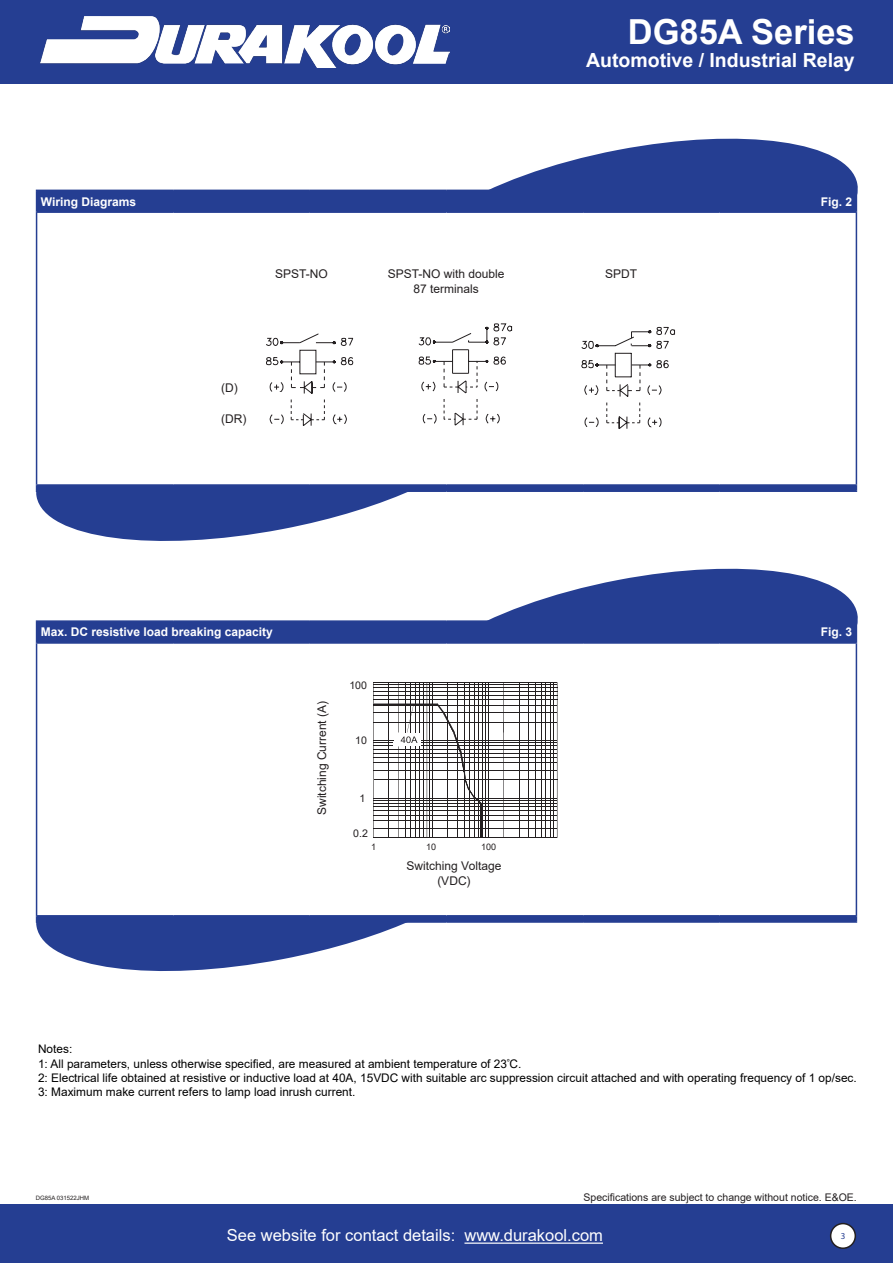
<style>
.page{position:relative;width:893px;height:1263px;background:#fff}
.page>*{position:absolute;margin:0;border:0;box-sizing:border-box;transform-origin:0 0}
.t1{font:700 34.5px "Arial";color:#fff}
.t2{font:700 19.5px "Arial";color:#fff}
.t3{font:16.5px "Arial";color:#fff}
.t4{font:12px/14.4px "Arial";color:#231f20;text-align:center}
.IoC_Hyperlink{font:700 12px "Arial";color:#fff}
.t5{font:11.85px "Arial";color:#000}
.t6{font:10.65px "Arial";color:#231f20}
.t7{font:10.5px "Arial";color:#231f20}
.IoC_Hyperlink-2{font:9px "Arial";color:#231f20}
.t8{font:9px "Myriad Pro";color:#253e92}
.t9{font:6px "Arial";color:#231f20}
</style>
<div class="page">
<div style="left:0;top:0;width:893px;height:84px;background:#253e92"></div>
<div style="left:0;top:1204px;width:893px;height:59px;background:#253e92"></div>
<div style="left:831px;top:1223px;width:24px;height:25px;background:#fff;border-radius:50%"></div>
<div style="left:830px;top:1223px;width:26px;height:26px;border:2px solid #231f20;border-radius:50%"></div>
<hr style="left:464px;top:1242px;width:139px;height:2px;background:#fff">
<img style="left:41px;top:16px;width:408px;height:52px">
<div style="left:37px;top:191px;width:819px;height:299px;background:#253e92"></div>
<div style="left:37px;top:212px;width:819px;height:273px;background:#fff"></div>
<hr style="left:36px;top:484px;width:137px;height:2px;background:#253e92">
<hr style="left:173px;top:484px;width:137px;height:2px;background:#253e92">
<hr style="left:310px;top:484px;width:136px;height:2px;background:#253e92">
<hr style="left:446px;top:484px;width:137px;height:2px;background:#253e92">
<hr style="left:583px;top:484px;width:137px;height:2px;background:#253e92">
<hr style="left:720px;top:484px;width:137px;height:2px;background:#253e92">
<hr style="left:310px;top:490px;width:136px;height:2px;background:#253e92">
<hr style="left:446px;top:490px;width:137px;height:2px;background:#253e92">
<hr style="left:583px;top:490px;width:137px;height:2px;background:#253e92">
<hr style="left:720px;top:490px;width:137px;height:2px;background:#253e92">
<hr style="left:36px;top:213px;width:1px;height:271px;background:#253e92">
<hr style="left:856px;top:213px;width:1px;height:271px;background:#253e92">
<hr style="left:310px;top:190px;width:136px;height:1px;background:#253e92">
<hr style="left:446px;top:190px;width:137px;height:1px;background:#253e92">
<svg style="left:446px;top:191px;width:1px;height:20px"></svg>
<svg style="left:453px;top:138px;width:405px;height:73px"></svg>
<hr style="left:310px;top:211px;width:136px;height:2px;background:#253e92">
<hr style="left:446px;top:211px;width:137px;height:2px;background:#253e92">
<hr style="left:583px;top:211px;width:137px;height:2px;background:#253e92">
<hr style="left:720px;top:211px;width:137px;height:2px;background:#253e92">
<hr style="left:36px;top:190px;width:137px;height:1px;background:#253e92">
<svg style="left:36px;top:191px;width:1px;height:20px"></svg>
<hr style="left:173px;top:190px;width:137px;height:1px;background:#253e92">
<hr style="left:309px;top:191px;width:2px;height:20px;background:#253e92">
<hr style="left:36px;top:211px;width:137px;height:2px;background:#253e92">
<hr style="left:173px;top:211px;width:137px;height:2px;background:#253e92">
<svg style="left:266px;top:323px;width:409px;height:106px"></svg>
<div style="left:37px;top:622px;width:819px;height:299px;background:#253e92"></div>
<div style="left:37px;top:643px;width:819px;height:273px;background:#fff"></div>
<hr style="left:36px;top:915px;width:137px;height:1px;background:#253e92">
<hr style="left:173px;top:915px;width:137px;height:1px;background:#253e92">
<hr style="left:310px;top:915px;width:136px;height:1px;background:#253e92">
<hr style="left:446px;top:915px;width:137px;height:1px;background:#253e92">
<hr style="left:583px;top:915px;width:137px;height:1px;background:#253e92">
<hr style="left:720px;top:915px;width:137px;height:1px;background:#253e92">
<hr style="left:310px;top:921px;width:136px;height:2px;background:#253e92">
<hr style="left:446px;top:921px;width:137px;height:2px;background:#253e92">
<hr style="left:583px;top:921px;width:137px;height:2px;background:#253e92">
<hr style="left:720px;top:921px;width:137px;height:2px;background:#253e92">
<hr style="left:36px;top:644px;width:1px;height:271px;background:#253e92">
<hr style="left:856px;top:644px;width:1px;height:271px;background:#253e92">
<hr style="left:310px;top:620px;width:136px;height:2px;background:#253e92">
<hr style="left:446px;top:620px;width:137px;height:2px;background:#253e92">
<svg style="left:446px;top:622px;width:1px;height:20px"></svg>
<svg style="left:453px;top:568px;width:405px;height:74px"></svg>
<hr style="left:310px;top:642px;width:136px;height:2px;background:#253e92">
<hr style="left:446px;top:642px;width:137px;height:2px;background:#253e92">
<hr style="left:583px;top:642px;width:137px;height:2px;background:#253e92">
<hr style="left:720px;top:642px;width:137px;height:2px;background:#253e92">
<hr style="left:36px;top:620px;width:137px;height:2px;background:#253e92">
<svg style="left:36px;top:622px;width:1px;height:20px"></svg>
<hr style="left:173px;top:620px;width:137px;height:2px;background:#253e92">
<hr style="left:309px;top:622px;width:2px;height:20px;background:#253e92">
<hr style="left:36px;top:642px;width:137px;height:2px;background:#253e92">
<hr style="left:173px;top:642px;width:137px;height:2px;background:#253e92">
<svg style="left:36px;top:486px;width:381px;height:55px"></svg>
<svg style="left:36px;top:916px;width:381px;height:55px"></svg>
<hr style="left:373px;top:837px;width:184px;height:1px;background:#231f20">
<hr style="left:373px;top:828px;width:184px;height:1px;background:#231f20">
<hr style="left:373px;top:820px;width:184px;height:1px;background:#231f20">
<hr style="left:373px;top:815px;width:184px;height:1px;background:#231f20">
<hr style="left:373px;top:811px;width:184px;height:1px;background:#231f20">
<hr style="left:373px;top:806px;width:184px;height:1px;background:#231f20">
<hr style="left:373px;top:803px;width:184px;height:1px;background:#231f20">
<hr style="left:373px;top:800px;width:184px;height:1px;background:#231f20">
<hr style="left:373px;top:798px;width:184px;height:1px;background:#231f20">
<hr style="left:374px;top:780px;width:183px;height:1px;background:#231f20">
<hr style="left:519px;top:682px;width:1px;height:156px;background:#231f20">
<hr style="left:528px;top:682px;width:1px;height:156px;background:#231f20">
<hr style="left:535px;top:682px;width:1px;height:156px;background:#231f20">
<hr style="left:541px;top:682px;width:1px;height:156px;background:#231f20">
<hr style="left:545px;top:682px;width:1px;height:156px;background:#231f20">
<hr style="left:550px;top:682px;width:1px;height:156px;background:#231f20">
<hr style="left:554px;top:682px;width:1px;height:156px;background:#231f20">
<svg style="left:557px;top:682px;width:1px;height:156px"></svg>
<hr style="left:373px;top:770px;width:184px;height:1px;background:#231f20">
<hr style="left:373px;top:763px;width:184px;height:1px;background:#231f20">
<hr style="left:373px;top:757px;width:184px;height:1px;background:#231f20">
<hr style="left:373px;top:753px;width:184px;height:1px;background:#231f20">
<hr style="left:373px;top:749px;width:184px;height:1px;background:#231f20">
<hr style="left:373px;top:722px;width:184px;height:1px;background:#231f20">
<hr style="left:373px;top:713px;width:184px;height:1px;background:#231f20">
<hr style="left:373px;top:705px;width:184px;height:1px;background:#231f20">
<hr style="left:373px;top:684px;width:184px;height:1px;background:#231f20">
<hr style="left:373px;top:682px;width:184px;height:1px;background:#231f20">
<hr style="left:422px;top:745px;width:97px;height:1px;background:#231f20">
<hr style="left:422px;top:742px;width:97px;height:1px;background:#231f20">
<hr style="left:422px;top:740px;width:97px;height:1px;background:#231f20">
<svg style="left:503px;top:683px;width:1px;height:154px"></svg>
<hr style="left:509px;top:740px;width:48px;height:1px;background:#231f20">
<hr style="left:509px;top:742px;width:48px;height:1px;background:#231f20">
<hr style="left:509px;top:745px;width:48px;height:1px;background:#231f20">
<hr style="left:467px;top:695px;width:90px;height:1px;background:#231f20">
<hr style="left:467px;top:691px;width:90px;height:1px;background:#231f20">
<hr style="left:467px;top:687px;width:90px;height:1px;background:#231f20">
<hr style="left:489px;top:686px;width:1px;height:46px;background:#231f20">
<hr style="left:467px;top:700px;width:90px;height:1px;background:#231f20">
<svg style="left:373px;top:683px;width:116px;height:154px"></svg>
<h1 class="t1" style="left:628px;top:7px;width:228px">DG85A Series</h1>
<h2 class="t2" style="left:586px;top:46px;width:270px">Automotive / Industrial Relay</h2>
<p class="IoC_Hyperlink" style="left:41px;top:193px;width:97px">Wiring Diagrams</p>
<p class="IoC_Hyperlink" style="left:821px;top:193px;width:33px">Fig. 2</p>
<p class="t4" style="left:275px;top:266px;width:54px">SPST-NO</p>
<p class="t4" style="left:388px;top:267px;width:118px">SPST-NO with double</p>
<p class="t4" style="left:413px;top:281px;width:67px">87 terminals</p>
<p class="t4" style="left:221px;top:381px;width:18px">(D)</p>
<p class="t4" style="left:221px;top:411px;width:27px">(DR)</p>
<p class="t4" style="left:605px;top:266px;width:34px">SPDT</p>
<p class="IoC_Hyperlink" style="left:41px;top:624px;width:234px">Max. DC resistive load breaking capacity</p>
<p class="IoC_Hyperlink" style="left:821px;top:624px;width:33px">Fig. 3</p>
<p class="t4" style="left:315px;top:815px;width:116px;rotate:-90deg">Switching Current (A)</p>
<p class="t6" style="left:349px;top:678px;width:19px">100</p>
<p class="t6" style="left:355px;top:733px;width:13px">10</p>
<p class="t6" style="left:359px;top:791px;width:7px">1</p>
<p class="t6" style="left:353px;top:826px;width:16px">0.2</p>
<p class="t6" style="left:370px;top:839px;width:13px">11</p>
<p class="t6" style="left:432px;top:839px;width:7px">0</p>
<p class="t6" style="left:478px;top:839px;width:19px">100</p>
<p class="IoC_Hyperlink-2" style="left:371px;top:841px;width:7px">1</p>
<p class="IoC_Hyperlink-2" style="left:426px;top:841px;width:12px">10</p>
<p class="IoC_Hyperlink-2" style="left:481px;top:841px;width:17px">100</p>
<p class="t4" style="left:407px;top:858px;width:96px">Switching Voltage (VDC)</p>
<p class="t5" style="left:38px;top:1041px;width:36px">Notes:</p>
<p class="t5" style="left:38px;top:1055px;width:485px">1: All parameters, unless otherwise specified, are measured at ambient temperature of 23<sup>º</sup>C.</p>
<p class="t5" style="left:38px;top:1069px;width:820px">2: Electrical life obtained at resistive or inductive load at 40A, 15VDC with suitable arc suppression circuit attached and with operating frequency of 1 op/sec.</p>
<p class="t5" style="left:38px;top:1084px;width:319px">3: Maximum make current refers to lamp load inrush current.</p>
<p class="t9" style="left:36px;top:1194px;width:55px">DG85A 031522JHM</p>
<p class="t7" style="left:584px;top:1189px;width:275px">Specifications are subject to change without notice. E&amp;OE.</p>
<h3 class="t3" style="left:227px;top:1224px;width:377px">See website for contact details: www.durakool.com</h3>
<p class="t8" style="left:841px;top:1230px;width:6px">3</p>
</div>
